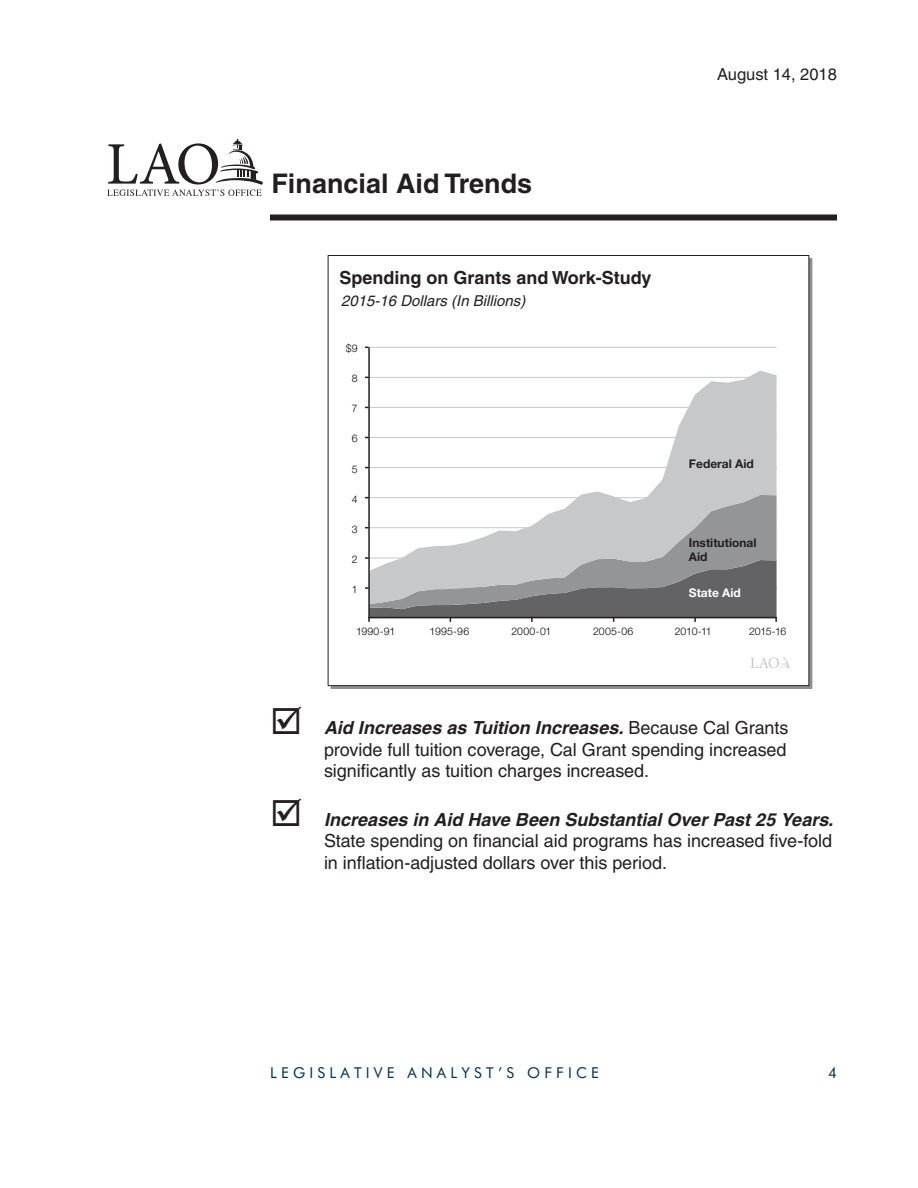
<style>
.page{position:relative;width:918px;height:1188px;background:#fff}
.page>*{position:absolute;margin:0;border:0;box-sizing:border-box;transform-origin:0 0}
.t1{font:700 27px "Helvetica";color:#231f20}
.t2{font:18px/21.6px "Helvetica";letter-spacing:-.005em;color:#231f20;text-align:justify}
.t3{font:700 18px "Helvetica";color:#231f20}
.t4{font:16.5px "Helvetica";color:#231f20}
.t5{font:15px "Futura BT";letter-spacing:.28em;color:#003052}
.t6{font:italic 15px "Helvetica";color:#231f20}
.t7{font:700 12px/14.4px "Helvetica Neue LT";color:#231f20}
.t8{font:700 12px "Helvetica Neue LT";color:#fff}
.t9{font:300 10.5px "Helvetica Neue LT";letter-spacing:.005em;color:#050504}
.s1{font-weight:700;font-style:italic}
</style>
<div class="page">
<div style="left:270px;top:214px;width:567px;height:6px;background:#231f20"></div>
<svg style="left:107px;top:139px;width:156px;height:57px"></svg>
<svg style="left:750px;top:657px;width:41px;height:11px"></svg>
<hr style="left:369px;top:347px;width:408px;height:1px;background:#c7c8ca">
<svg style="left:370px;top:371px;width:407px;height:186px"></svg>
<hr style="left:368px;top:347px;width:2px;height:271px;background:#231f20">
<svg style="left:365px;top:557px;width:412px;height:65px;background:#909193"></svg>
<p class="t1" style="left:272px;top:167px;width:262px">Financial Aid Trends</p>
<p class="t3" style="left:339px;top:266px;width:314px">Spending on Grants and Work-Study</p>
<p class="t6" style="left:341px;top:292px;width:186px">2015-16 Dollars (In Billions)</p>
<p class="t9" style="left:346px;top:342px;width:13px">$9</p>
<p class="t9" style="left:352px;top:372px;width:7px">8</p>
<p class="t9" style="left:352px;top:402px;width:7px">7</p>
<p class="t9" style="left:352px;top:432px;width:7px">6</p>
<p class="t9" style="left:352px;top:462px;width:7px">5</p>
<p class="t9" style="left:352px;top:493px;width:7px">4</p>
<p class="t9" style="left:352px;top:523px;width:7px">3</p>
<p class="t9" style="left:352px;top:553px;width:7px">2</p>
<p class="t9" style="left:352px;top:583px;width:7px">1</p>
<p class="t4" style="left:717px;top:65px;width:121px">August 14, 2018</p>
<p class="t7" style="left:689px;top:456px;width:67px">Federal Aid</p>
<p class="t7" style="left:689px;top:535px;width:69px">Institutional<br>Aid</p>
<p class="t8" style="left:689px;top:586px;width:54px">State Aid</p>
<p class="t9" style="left:356px;top:625px;width:41px">1990-91</p>
<p class="t9" style="left:430px;top:625px;width:41px">1995-96</p>
<p class="t9" style="left:511px;top:625px;width:42px">2000-01</p>
<p class="t9" style="left:593px;top:625px;width:42px">2005-06</p>
<p class="t9" style="left:675px;top:625px;width:38px">2010-11</p>
<p class="t9" style="left:749px;top:625px;width:39px">2015-16</p>
<p class="t2" style="left:324px;top:717px;width:466px"><span class="s1">Aid Increases as Tuition Increases.</span> Because Cal Grants provide full tuition coverage, Cal Grant spending increased significantly as tuition charges increased.</p>
<p class="t2" style="left:324px;top:809px;width:511px"><span class="s1">Increases in Aid Have Been Substantial Over Past 25 Years.<br></span>State spending on financial aid programs has increased five-fold in inflation-adjusted dollars over this period.</p>
<p class="t5" style="left:270px;top:1064px;width:331px">LEGISLATIVE ANALYST’S OFFICE</p>
<p class="t5" style="left:828px;top:1064px;width:10px">4</p>
</div>
